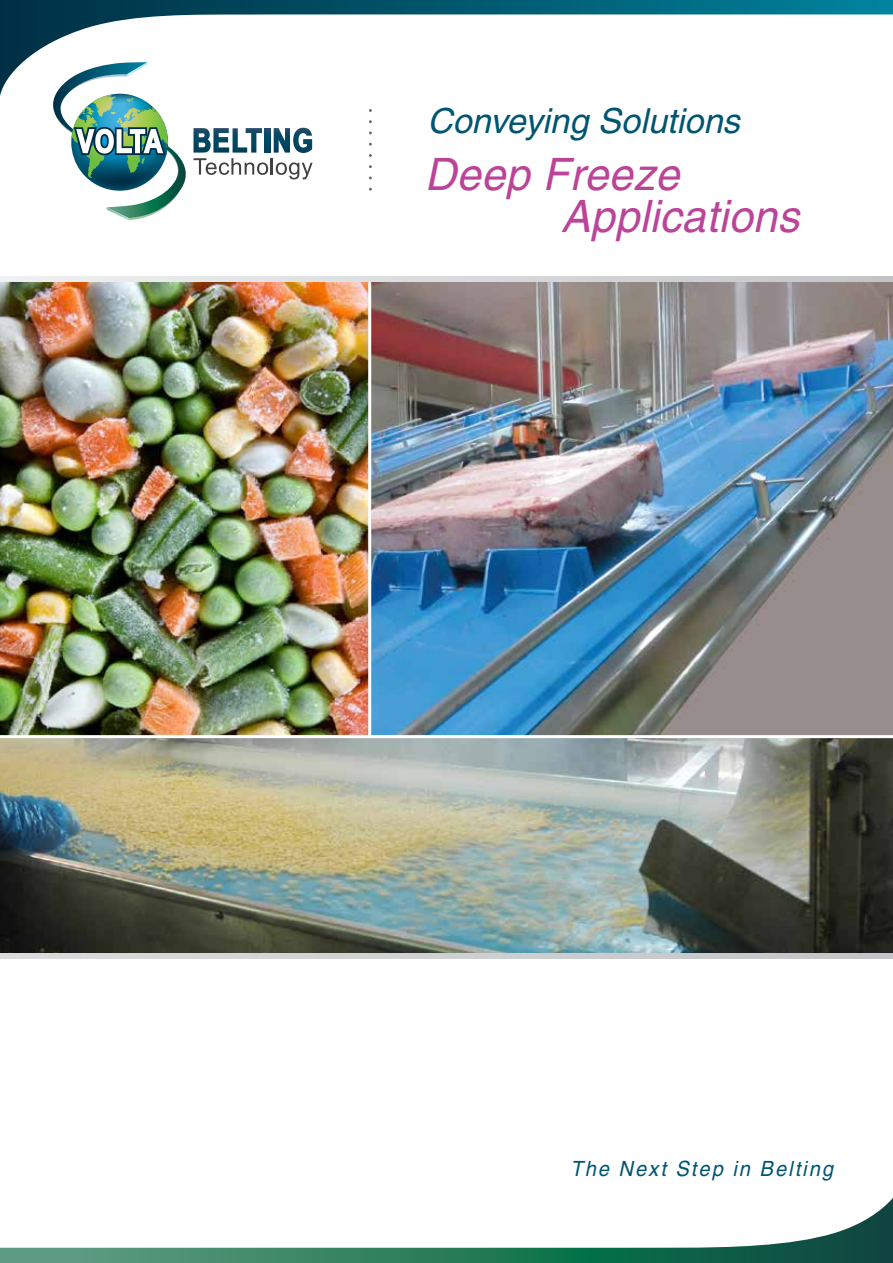
<style>
.page{position:relative;width:893px;height:1263px;background:#fff}
.page>*{position:absolute;margin:0;border:0;box-sizing:border-box;transform-origin:0 0}
.t1{font:italic 44.7px/42px "Helvetica CE";letter-spacing:.005em;color:#bb4498}
.t2{font:italic 34.5px "Helvetica CE";color:#005571}
.t3{font:italic 21px "Helvetica CE";letter-spacing:.1em;color:#005571;scale:.96 1}
</style>
<div class="page">
<img style="left:0;top:738px;width:893px;height:216px">
<img style="left:371px;top:282px;width:522px;height:453px">
<img style="left:0;top:283px;width:368px;height:452px">
<svg style="left:53px;top:96px;width:260px;height:124px"></svg>
<svg style="left:369px;top:122px;width:3px;height:68px"></svg>
<svg style="left:0;top:1198px;width:893px;height:65px"></svg>
<div style="left:0;top:954px;width:893px;height:5px;background:#cecfd1"></div>
<svg style="left:0;top:277px;width:893px;height:5px;background:#d8dadb"></svg>
<svg style="left:0;top:0;width:893px;height:96px"></svg>
<p class="t2" style="left:428px;top:101px;width:314px">Conveying Solutions</p>
<p class="t1" style="left:561px;top:153px;width:239px;text-indent:-136px">Deep Freeze<br>Applications</p>
<p class="t3" style="left:570px;top:1156px;width:275px">The Next Step in Belting</p>
</div>
